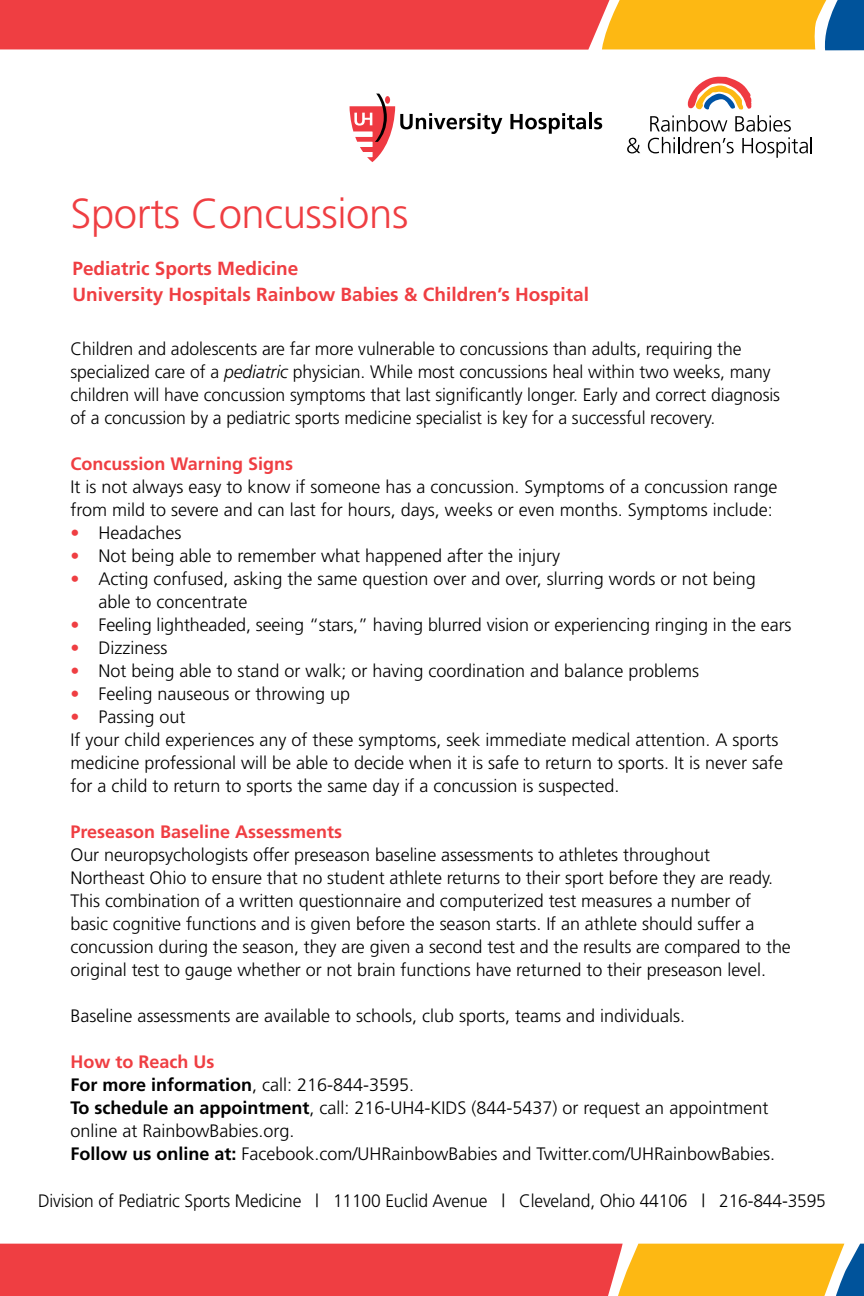
<style>
.page{position:relative;width:864px;height:1296px;background:#fff}
.page>*{position:absolute;margin:0;border:0;box-sizing:border-box;transform-origin:0 0}
.t1{font:300 42px "Frutiger";letter-spacing:-.01em;color:#ef3e42}
.t2{font:700 19px/26px "Frutiger";color:#ef3e42}
.t3{font:300 18px/23px "Frutiger";letter-spacing:-.005em;color:#000}
.t4{font:700 18px "Frutiger";color:#ef3e42}
.s1{font-style:italic}
.s2{color:#ef3e42}
.s3{font-weight:700;color:#ef3e42}
.s4{font-weight:700}
</style>
<div class="page">
<svg style="left:0;top:0;width:864px;height:50px;background:#e96240"></svg>
<svg style="left:0;top:1244px;width:864px;height:52px;background:#ee613e"></svg>
<svg style="left:627px;top:138px;width:13px;height:15px"></svg>
<svg style="left:648px;top:77px;width:164px;height:81px"></svg>
<svg style="left:350px;top:94px;width:152px;height:68px"></svg>
<svg style="left:510px;top:113px;width:76px;height:21px"></svg>
<hr style="left:589px;top:113px;width:3px;height:16px;background:#000">
<svg style="left:594px;top:118px;width:8px;height:11px"></svg>
<h1 class="t1" style="left:70px;top:190px;width:339px">Sports Concussions</h1>
<p class="t2" style="left:72px;top:255px;width:518px">Pediatric Sports Medicine<br>University Hospitals Rainbow Babies &amp; Children’s Hospital</p>
<p class="t3" style="left:70px;top:337px;width:711px">Children and adolescents are far more vulnerable to concussions than adults, requiring the specialized care of a <span class="s1">pediatric</span> physician. While most concussions heal within two weeks, many children will have concussion symptoms that last significantly longer. Early and correct diagnosis of a concussion by a pediatric sports medicine specialist is key for a successful recovery.</p>
<p class="t4" style="left:70px;top:453px;width:224px">Concussion Warning Signs</p>
<p class="t3" style="left:70px;top:475px;width:709px">It is not always easy to know if someone has a concussion. Symptoms of a concussion range from mild to severe and can last for hours, days, weeks or even months. Symptoms include:</p>
<p class="t3" style="left:70px;top:521px;width:113px"><span class="s2">•</span> Headaches</p>
<p class="t3" style="left:70px;top:544px;width:491px"><span class="s2">•</span> Not being able to remember what happened after the injury</p>
<p class="t3" style="left:99px;top:567px;width:659px;text-indent:-28px"><span class="s2">•</span> Acting confused, asking the same question over and over, slurring words or not being able to concentrate</p>
<p class="t3" style="left:70px;top:613px;width:723px"><span class="s2">•</span> Feeling lightheaded, seeing “stars,” having blurred vision or experiencing ringing in the ears</p>
<p class="t3" style="left:70px;top:636px;width:99px"><span class="s2">•</span> Dizziness</p>
<p class="t3" style="left:70px;top:659px;width:630px"><span class="s2">•</span> Not being able to stand or walk; or having coordination and balance problems</p>
<p class="t3" style="left:70px;top:682px;width:281px"><span class="s2">•</span> Feeling nauseous or throwing up</p>
<p class="t3" style="left:70px;top:705px;width:714px"><span class="s2">•</span> Passing out<br>If your child experiences any of these symptoms, seek immediate medical attention. A sports medicine professional will be able to decide when it is safe to return to sports. It is never safe for a child to return to sports the same day if a concussion is suspected.</p>
<p class="t4" style="left:70px;top:821px;width:273px">Preseason Baseline Assessments</p>
<p class="t3" style="left:70px;top:843px;width:722px">Our neuropsychologists offer preseason baseline assessments to athletes throughout<br>Northeast Ohio to ensure that no student athlete returns to their sport before they are ready.<br>This combination of a written questionnaire and computerized test measures a number of basic cognitive functions and is given before the season starts. If an athlete should suffer a concussion during the season, they are given a second test and the results are compared to the original test to gauge whether or not brain functions have returned to their preseason level.</p>
<p class="t3" style="left:70px;top:1004px;width:616px">Baseline assessments are available to schools, club sports, teams and individuals.</p>
<p class="t3" style="left:70px;top:1050px;width:706px"><span class="s3">How to Reach Us<br></span><span class="s4">For more information</span>, call: 216-844-3595.<br><span class="s4">To schedule an appointment</span>, call: 216-UH4-KIDS (844-5437) or request an appointment online at RainbowBabies.org.<br><span class="s4">Follow us online at:</span> Facebook.com/UHRainbowBabies and Twitter.com/UHRainbowBabies.</p>
<p class="t3" style="left:38px;top:1189px;width:789px">Division of Pediatric Sports Medicine | 11100 Euclid Avenue | Cleveland, Ohio 44106 | 216-844-3595</p>
</div>
